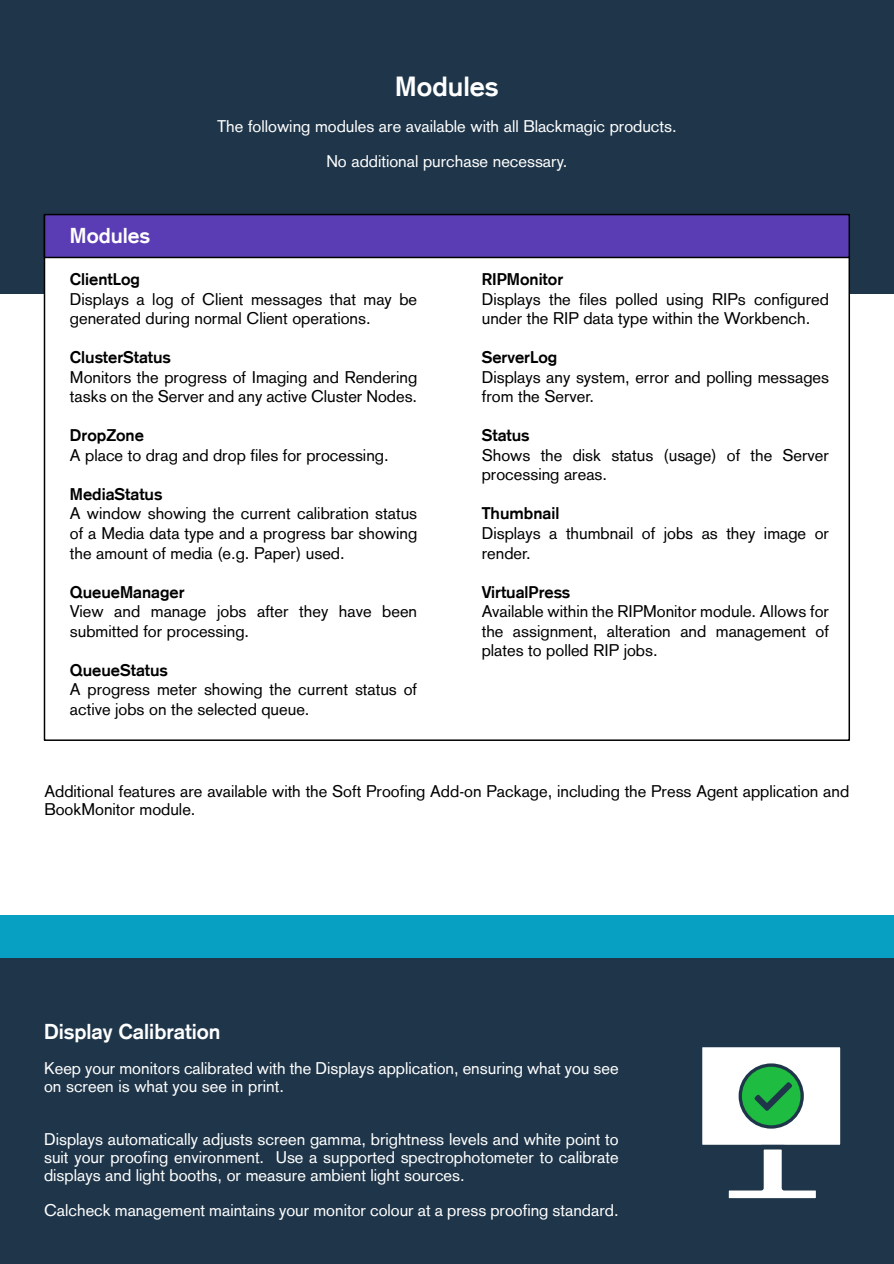
<style>
.page{position:relative;width:894px;height:1264px;background:#fff}
.page>*{position:absolute;margin:0;border:0;box-sizing:border-box;transform-origin:0 0}
.t1{font:700 27px "Akzidenz Grotesk";color:#fff}
.t2{font:700 21px "Akzidenz Grotesk";color:#fff}
.t3{font:16.5px/19.5px "Akzidenz Grotesk";color:#000}
.t4{font:16.5px/17.7px "Akzidenz Grotesk";color:#fff;text-align:center}
.t5{font:700 16.5px "Akzidenz Grotesk";color:#000}
</style>
<div class="page">
<div style="left:0;top:0;width:893px;height:294px;background:#1f364a"></div>
<div style="left:0;top:936px;width:893px;height:327px;background:#1f364a"></div>
<div style="left:0;top:915px;width:893px;height:42px;background:#07a0c3"></div>
<div style="left:44px;top:214px;width:805px;height:527px;background:#fff;border:2px solid #000"></div>
<div style="left:44px;top:214px;width:805px;height:44px;background:#5a3cb4;border:2px solid #000"></div>
<div style="left:697px;top:1042px;width:147px;height:107px;background:#fff;border:5px solid #1f364a"></div>
<svg style="left:721px;top:1143px;width:101px;height:56px"></svg>
<svg style="left:738px;top:1063px;width:66px;height:66px"></svg>
<h1 class="t1" style="left:395px;top:77px;width:105px">Modules</h1>
<p class="t4" style="left:217px;top:110px;width:461px;line-height:35.2px">The following modules are available with all Blackmagic products.<br>No additional purchase necessary.</p>
<p class="t2" style="left:70px;top:228px;width:82px">Modules</p>
<p class="t5" style="left:70px;top:273px;width:72px">ClientLog</p>
<p class="t3" style="left:70px;top:291px;width:348px">Displays a log of Client messages that may be generated during normal Client operations.</p>
<p class="t5" style="left:70px;top:351px;width:102px">ClusterStatus</p>
<p class="t3" style="left:70px;top:369px;width:348px">Monitors the progress of Imaging and Rendering tasks on the Server and any active Cluster Nodes.</p>
<p class="t5" style="left:70px;top:429px;width:75px">DropZone</p>
<p class="t3" style="left:70px;top:447px;width:320px">A place to drag and drop files for processing.</p>
<p class="t5" style="left:70px;top:488px;width:94px">MediaStatus</p>
<p class="t3" style="left:70px;top:505px;width:348px;text-align:justify">A window showing the current calibration status of a Media data type and a progress bar showing the amount of media (e.g. Paper) used.</p>
<p class="t5" style="left:70px;top:585px;width:116px">QueueManager</p>
<p class="t3" style="left:70px;top:603px;width:348px">View and manage jobs after they have been submitted for processing.</p>
<p class="t5" style="left:70px;top:663px;width:99px">QueueStatus</p>
<p class="t3" style="left:70px;top:681px;width:348px">A progress meter showing the current status of active jobs on the selected queue.</p>
<p class="t5" style="left:481px;top:273px;width:83px">RIPMonitor</p>
<p class="t3" style="left:481px;top:291px;width:348px">Displays the files polled using RIPs configured under the RIP data type within the Workbench.</p>
<p class="t5" style="left:481px;top:351px;width:77px">ServerLog</p>
<p class="t3" style="left:481px;top:369px;width:348px">Displays any system, error and polling messages from the Server.</p>
<p class="t5" style="left:481px;top:429px;width:49px">Status</p>
<p class="t3" style="left:481px;top:447px;width:348px">Shows the disk status (usage) of the Server processing areas.</p>
<p class="t5" style="left:481px;top:507px;width:79px">Thumbnail</p>
<p class="t3" style="left:481px;top:525px;width:348px">Displays a thumbnail of jobs as they image or render.</p>
<p class="t5" style="left:481px;top:585px;width:90px">VirtualPress</p>
<p class="t3" style="left:481px;top:603px;width:348px;text-align:justify">Available within the RIPMonitor module. Allows for the assignment, alteration and management of plates to polled RIP jobs.</p>
<p class="t3" style="left:44px;top:784px;width:806px;line-height:17.7px">Additional features are available with the Soft Proofing Add-on Package, including the Press Agent application and<br>BookMonitor module.</p>
<p class="t2" style="left:44px;top:1023px;width:178px">Display Calibration</p>
<p class="t4" style="left:44px;top:1061px;width:576px;text-align:left">Keep your monitors calibrated with the Displays application, ensuring what you see on screen is what you see in print.</p>
<p class="t4" style="left:44px;top:1132px;width:576px;text-align:justify">Displays automatically adjusts screen gamma, brightness levels and white point to suit your proofing environment. Use a supported spectrophotometer to calibrate displays and light booths, or measure ambient light sources.</p>
<p class="t4" style="left:44px;top:1202px;width:576px">Calcheck management maintains your monitor colour at a press proofing standard.</p>
</div>
